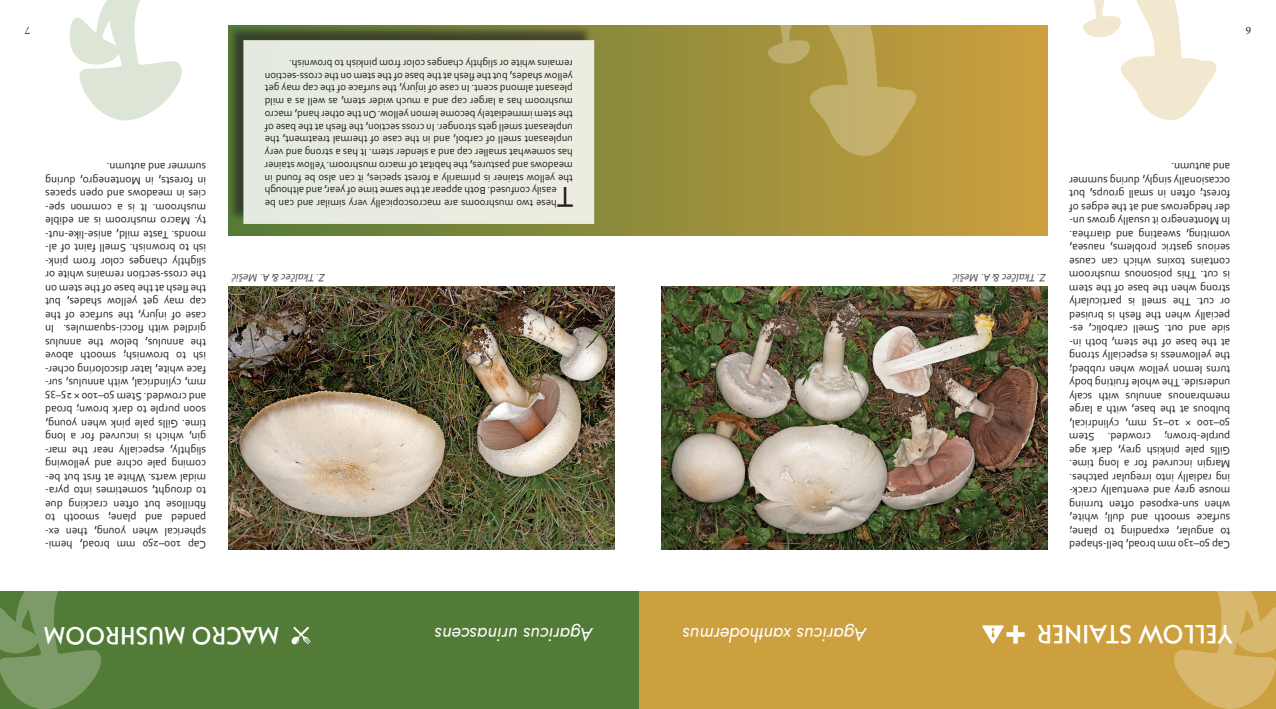
<style>
.page{position:relative;width:1276px;height:709px;background:#fff}
.page>*{position:absolute;margin:0;border:0;box-sizing:border-box;transform-origin:0 0}
.t1{font:30.12px "Corbel";color:#231f20}
.t2{font:25px "Alata";letter-spacing:.01em;color:#fff}
.t3{font:23.75px "Alata";letter-spacing:.01em;color:#fff}
.t4{font:italic 18.75px "Jost";color:#fff}
.t5{font:11.25px/13.5px "Corbel";color:#231f20;text-align:justify}
.t6{font:italic 11.25px "Corbel";color:#231f20}
.t7{font:11.25px "Minion Pro";color:#231f20}
.t8{font:10.62px "Corbel";color:#231f20}
</style>
<div class="page">
<div style="left:229px;top:25px;width:818px;height:210px;background:linear-gradient(to right,#547a37,#cc9f3f)"></div>
<div style="left:228px;top:24px;width:364px;height:198px;background:#231f20;opacity:.75"></div>
<div style="left:243px;top:40px;width:351px;height:184px;background:#e8ebe0;border:2px solid #fff"></div>
<div style="left:638px;top:591px;width:638px;height:118px;background:#cca03f"></div>
<img style="left:662px;top:287px;width:385px;height:263px">
<div style="left:0;top:591px;width:638px;height:118px;background:#527b37"></div>
<img style="left:229px;top:287px;width:385px;height:263px">
<svg style="left:1174px;top:591px;width:102px;height:118px"></svg>
<svg style="left:0;top:591px;width:101px;height:118px"></svg>
<svg style="left:767px;top:25px;width:150px;height:132px;background:#b5a050"></svg>
<svg style="left:69px;top:0;width:113px;height:121px"></svg>
<svg style="left:1083px;top:0;width:134px;height:120px"></svg>
<svg style="left:291px;top:627px;width:20px;height:18px"></svg>
<svg style="left:982px;top:625px;width:42px;height:18px"></svg>
<p class="t7" style="left:30px;top:38px;width:7px;rotate:-180deg">7</p>
<p class="t7" style="left:1251px;top:38px;width:7px;rotate:-180deg">6</p>
<p class="t8" style="left:573px;top:70px;width:285px;rotate:-180deg">remains white or slightly changes color from pinkish to brownish.</p>
<p class="t8" style="left:573px;top:83px;width:310px;rotate:-180deg">yellow shades, but the flesh at the base of the stem on the cross-section</p>
<p class="t8" style="left:573px;top:96px;width:310px;rotate:-180deg">pleasant almond scent. In case of injury, the surface of the cap may get</p>
<p class="t8" style="left:573px;top:108px;width:310px;rotate:-180deg">mushroom has a larger cap and a much wider stem, as well as a mild</p>
<p class="t8" style="left:573px;top:121px;width:310px;rotate:-180deg">the stem immediately become lemon yellow. On the other hand, macro</p>
<p class="t8" style="left:573px;top:134px;width:310px;rotate:-180deg">unpleasant smell gets stronger. In cross section, the flesh at the base of</p>
<p class="t8" style="left:573px;top:147px;width:310px;rotate:-180deg">unpleasant smell of carbol, and in the case of thermal treatment, the</p>
<p class="t5" style="left:206px;top:552px;width:162px;rotate:-180deg">Cap 100–250 mm broad, hemi&shy;spherical when young, then ex&shy;panded and plane; smooth to fibrillose but often cracking due to drought, sometimes into pyra&shy;midal warts. White at first but be&shy;coming pale ochre and yellowing slightly, especially near the mar&shy;gin, which is incurved for a long time. Gills pale pink when young, soon purple to dark brown; broad and crowded. Stem 50–100 × 25–35 mm, cylindrical, with annulus, sur&shy;face white, later discoloring ocher&shy;ish to brownish; smooth above the annulus, below the annulus girdled with flocci-squamules. In case of injury, the surface of the cap may get yellow shades, but the flesh at the base of the stem on the cross-section remains white or slightly changes color from pink&shy;ish to brownish. Smell faint of al&shy;monds. Taste mild, anise-like-nut&shy;ty. Macro mushroom is an edible mushroom. It is a common spe&shy;cies in meadows and open spaces in forests, in Montenegro, during summer and autumn.</p>
<p class="t8" style="left:573px;top:159px;width:310px;rotate:-180deg">has somewhat smaller cap and a slender stem. It has a strong and very</p>
<p class="t8" style="left:573px;top:172px;width:310px;rotate:-180deg">meadows and pastures, the habitat of macro mushroom. Yellow stainer</p>
<p class="t8" style="left:573px;top:185px;width:310px;rotate:-180deg">the yellow stainer is primarily a forest species, it can also be found in</p>
<p class="t8" style="left:557px;top:198px;width:293px;rotate:-180deg">easily confused. Both appear at the same time of year, and although</p>
<p class="t1" style="left:573px;top:216px;width:18px;rotate:-180deg">T</p>
<p class="t8" style="left:557px;top:210px;width:293px;rotate:-180deg">hese two mushrooms are macroscopically very similar and can be</p>
<p class="t6" style="left:325px;top:285px;width:95px;rotate:-180deg">Z. Tkalčec &amp; A. Mešić</p>
<p class="t3" style="left:279px;top:656px;width:236px;rotate:-180deg">MACRO MUSHROOM</p>
<p class="t4" style="left:593px;top:647px;width:159px;rotate:-180deg">Agaricus urinascens</p>
<p class="t6" style="left:1046px;top:285px;width:95px;rotate:-180deg">Z. Tkalčec &amp; A. Mešić</p>
<p class="t5" style="left:1230px;top:552px;width:162px;rotate:-180deg">Cap 50–130 mm broad, bell-shaped to angular, expanding to plane; surface smooth and dull; white, when sun-exposed often turning mouse grey and eventually crack&shy;ing radially into irregular patches.<br>Margin incurved for a long time.<br>Gills pale pinkish grey, dark age purple-brown; crowded. Stem 50–100 × 10–15 mm, cylindrical, bulbous at the base, with a large membranous annulus with scaly underside. The whole fruiting body turns lemon yellow when rubbed; the yellowness is especially strong at the base of the stem, both in&shy;side and out. Smell carbolic, es&shy;pecially when the flesh is bruised or cut. The smell is particularly strong when the base of the stem is cut. This poisonous mushroom contains toxins which can cause serious gastric problems, nausea, vomiting, sweating and diarrhea.<br>In Montenegro it usually grows un&shy;der hedgerows and at the edges of forest; often in small groups, but occasionally singly, during summer and autumn.</p>
<p class="t4" style="left:866px;top:647px;width:185px;rotate:-180deg">Agaricus xanthodermus</p>
<p class="t2" style="left:1232px;top:656px;width:197px;rotate:-180deg">YELLOW STAINER</p>
</div>
